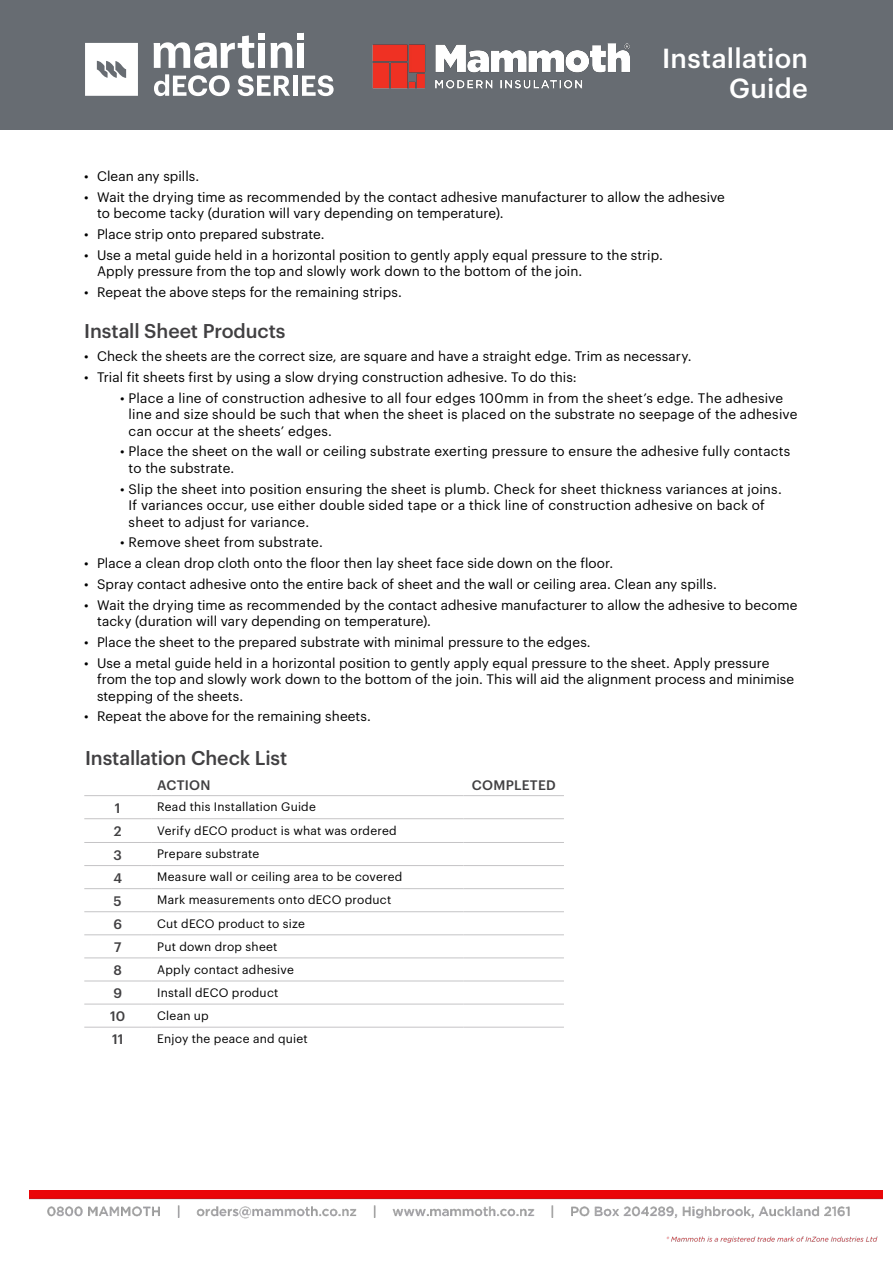
<style>
.page{position:relative;width:893px;height:1263px;background:#fff}
.page>*{position:absolute;margin:0;border:0;box-sizing:border-box;transform-origin:0 0}
.t1{font:500 27px/30px "Graphik";letter-spacing:.01em;color:#fff;text-align:right}
.t2{font:500 19.5px "Graphik";letter-spacing:-.005em;color:#414042}
.t3{font:13.5px/16.5px "Graphik";letter-spacing:.01em;color:#000}
.t4{font:500 13.5px "Graphik";letter-spacing:.015em;color:#414042}
.t5{font:12px "Graphik";letter-spacing:.02em;color:#000}
</style>
<div class="page">
<div style="left:0;top:0;width:893px;height:130px;background:#676c72"></div>
<div style="left:297px;top:33px;width:7px;height:6px;background:#fff"></div>
<div style="left:297px;top:43px;width:7px;height:25px;background:#fff"></div>
<svg style="left:154px;top:33px;width:138px;height:63px"></svg>
<div style="left:293px;top:76px;width:5px;height:20px;background:#fff"></div>
<svg style="left:302px;top:75px;width:32px;height:21px"></svg>
<svg style="left:85px;top:43px;width:53px;height:53px;background:#edeeef"></svg>
<hr style="left:84px;top:795px;width:67px;height:1px;background:#c5c4c6">
<hr style="left:151px;top:795px;width:312px;height:1px;background:#c5c4c6">
<hr style="left:463px;top:795px;width:101px;height:1px;background:#c5c4c6">
<hr style="left:84px;top:818px;width:67px;height:1px;background:#c5c4c6">
<hr style="left:151px;top:818px;width:312px;height:1px;background:#c5c4c6">
<hr style="left:463px;top:818px;width:101px;height:1px;background:#c5c4c6">
<hr style="left:84px;top:842px;width:67px;height:1px;background:#c5c4c6">
<hr style="left:151px;top:842px;width:312px;height:1px;background:#c5c4c6">
<hr style="left:463px;top:842px;width:101px;height:1px;background:#c5c4c6">
<hr style="left:84px;top:865px;width:67px;height:1px;background:#c5c4c6">
<hr style="left:151px;top:865px;width:312px;height:1px;background:#c5c4c6">
<hr style="left:463px;top:865px;width:101px;height:1px;background:#c5c4c6">
<hr style="left:84px;top:888px;width:67px;height:1px;background:#c5c4c6">
<hr style="left:151px;top:888px;width:312px;height:1px;background:#c5c4c6">
<hr style="left:463px;top:888px;width:101px;height:1px;background:#c5c4c6">
<hr style="left:84px;top:911px;width:67px;height:1px;background:#c5c4c6">
<hr style="left:151px;top:911px;width:312px;height:1px;background:#c5c4c6">
<hr style="left:463px;top:911px;width:101px;height:1px;background:#c5c4c6">
<hr style="left:84px;top:934px;width:67px;height:1px;background:#c5c4c6">
<hr style="left:151px;top:934px;width:312px;height:1px;background:#c5c4c6">
<hr style="left:463px;top:934px;width:101px;height:1px;background:#c5c4c6">
<hr style="left:84px;top:957px;width:67px;height:1px;background:#c5c4c6">
<hr style="left:151px;top:957px;width:312px;height:1px;background:#c5c4c6">
<hr style="left:463px;top:957px;width:101px;height:1px;background:#c5c4c6">
<hr style="left:84px;top:981px;width:67px;height:1px;background:#c5c4c6">
<hr style="left:151px;top:981px;width:312px;height:1px;background:#c5c4c6">
<hr style="left:463px;top:981px;width:101px;height:1px;background:#c5c4c6">
<hr style="left:84px;top:1004px;width:67px;height:1px;background:#c5c4c6">
<hr style="left:151px;top:1004px;width:312px;height:1px;background:#c5c4c6">
<hr style="left:463px;top:1004px;width:101px;height:1px;background:#c5c4c6">
<hr style="left:84px;top:1027px;width:67px;height:1px;background:#c5c4c6">
<hr style="left:151px;top:1027px;width:312px;height:1px;background:#c5c4c6">
<hr style="left:463px;top:1027px;width:101px;height:1px;background:#c5c4c6">
<img style="left:372px;top:43px;width:258px;height:46px">
<img style="left:29px;top:1190px;width:853px;height:53px">
<h1 class="t1" style="left:662px;top:40px;width:147px">Installation<br>Guide</h1>
<p class="t3" style="left:84px;top:167px;width:117px">• Clean any spills.</p>
<p class="t3" style="left:97px;top:188px;width:629px;text-indent:-13px">• Wait the drying time as recommended by the contact adhesive manufacturer to allow the adhesive to become tacky (duration will vary depending on temperature).</p>
<p class="t3" style="left:84px;top:225px;width:242px">• Place strip onto prepared substrate.</p>
<p class="t3" style="left:97px;top:246px;width:567px;text-indent:-13px">• Use a metal guide held in a horizontal position to gently apply equal pressure to the strip.<br>Apply pressure from the top and slowly work down to the bottom of the join.</p>
<p class="t3" style="left:84px;top:283px;width:319px">• Repeat the above steps for the remaining strips.</p>
<h2 class="t2" style="left:84px;top:316px;width:203px">Install Sheet Products</h2>
<p class="t3" style="left:84px;top:347px;width:609px">• Check the sheets are the correct size, are square and have a straight edge. Trim as necessary.</p>
<p class="t3" style="left:84px;top:367px;width:494px">• Trial fit sheets first by using a slow drying construction adhesive. To do this:</p>
<p class="t3" style="left:129px;top:388px;width:670px;text-indent:-8px">• Place a line of construction adhesive to all four edges 100mm in from the sheet’s edge. The adhesive line and size should be such that when the sheet is placed on the substrate no seepage of the adhesive can occur at the sheets’ edges.</p>
<p class="t3" style="left:129px;top:442px;width:663px;text-indent:-8px">• Place the sheet on the wall or ceiling substrate exerting pressure to ensure the adhesive fully contacts to the substrate.</p>
<p class="t3" style="left:129px;top:479px;width:655px;text-indent:-8px">• Slip the sheet into position ensuring the sheet is plumb. Check for sheet thickness variances at joins.<br>If variances occur, use either double sided tape or a thick line of construction adhesive on back of sheet to adjust for variance.</p>
<p class="t3" style="left:120px;top:533px;width:204px">• Remove sheet from substrate.</p>
<p class="t3" style="left:84px;top:554px;width:530px">• Place a clean drop cloth onto the floor then lay sheet face side down on the floor.</p>
<p class="t3" style="left:84px;top:574px;width:634px">• Spray contact adhesive onto the entire back of sheet and the wall or ceiling area. Clean any spills.</p>
<p class="t3" style="left:97px;top:595px;width:702px;text-indent:-13px">• Wait the drying time as recommended by the contact adhesive manufacturer to allow the adhesive to become tacky (duration will vary depending on temperature).</p>
<p class="t3" style="left:84px;top:632px;width:508px">• Place the sheet to the prepared substrate with minimal pressure to the edges.</p>
<p class="t3" style="left:97px;top:653px;width:699px;text-indent:-13px">• Use a metal guide held in a horizontal position to gently apply equal pressure to the sheet. Apply pressure from the top and slowly work down to the bottom of the join. This will aid the alignment process and minimise stepping of the sheets.</p>
<p class="t3" style="left:84px;top:707px;width:288px">• Repeat the above for the remaining sheets.</p>
<h2 class="t2" style="left:85px;top:743px;width:204px">Installation Check List</h2>
<p class="t4" style="left:157px;top:774px;width:55px">ACTION</p>
<p class="t4" style="left:472px;top:774px;width:86px">COMPLETED</p>
<p class="t4" style="left:115px;top:797px;width:7px">1</p>
<p class="t5" style="left:157px;top:798px;width:160px">Read this Installation Guide</p>
<p class="t4" style="left:114px;top:821px;width:9px">2</p>
<p class="t5" style="left:157px;top:821px;width:241px">Verify dECO product is what was ordered</p>
<p class="t4" style="left:114px;top:844px;width:10px">3</p>
<p class="t5" style="left:157px;top:845px;width:104px">Prepare substrate</p>
<p class="t4" style="left:113px;top:867px;width:10px">4</p>
<p class="t5" style="left:157px;top:868px;width:247px">Measure wall or ceiling area to be covered</p>
<p class="t4" style="left:114px;top:890px;width:10px">5</p>
<p class="t5" style="left:157px;top:891px;width:236px">Mark measurements onto dECO product</p>
<p class="t4" style="left:113px;top:914px;width:10px">6</p>
<p class="t5" style="left:157px;top:914px;width:149px">Cut dECO product to size</p>
<p class="t4" style="left:114px;top:937px;width:9px">7</p>
<p class="t5" style="left:157px;top:937px;width:122px">Put down drop sheet</p>
<p class="t4" style="left:113px;top:960px;width:10px">8</p>
<p class="t5" style="left:157px;top:960px;width:138px">Apply contact adhesive</p>
<p class="t4" style="left:113px;top:983px;width:10px">9</p>
<p class="t5" style="left:157px;top:983px;width:123px">Install dECO product</p>
<p class="t4" style="left:110px;top:1006px;width:17px">10</p>
<p class="t5" style="left:157px;top:1006px;width:53px">Clean up</p>
<p class="t4" style="left:112px;top:1029px;width:13px">11</p>
<p class="t5" style="left:157px;top:1030px;width:152px">Enjoy the peace and quiet</p>
</div>
